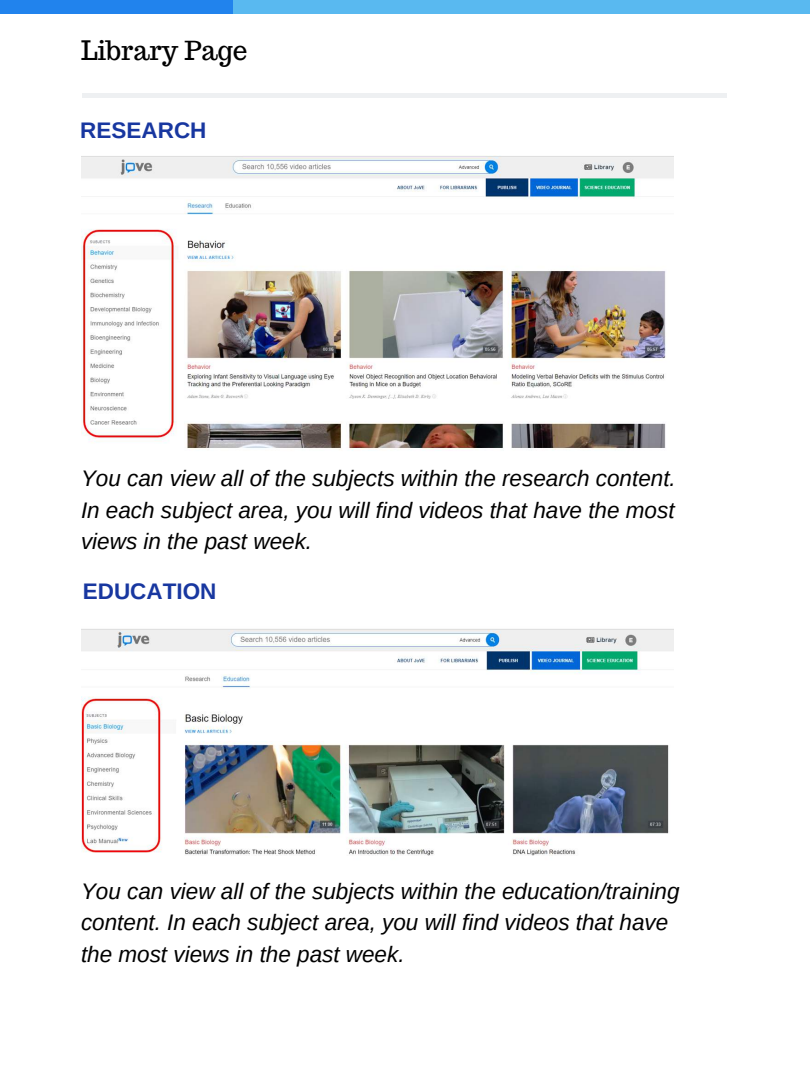
<style>
.page{position:relative;width:810px;height:1080px;background:#fff}
.page>*{position:absolute;margin:0;border:0;box-sizing:border-box;transform-origin:0 0}
.t1{font:26.25px "Trocchi";color:#000}
.t2{font:italic 22.5px/31.4px "Arimo";color:#000;text-align:justify}
.t3{font:700 22.5px "Arimo";color:#1837a0}
</style>
<div class="page">
<div style="left:0;top:0;width:233px;height:14px;background:#2183ed"></div>
<div style="left:234px;top:0;width:576px;height:14px;background:#59b9f0"></div>
<hr style="left:83px;top:93px;width:644px;height:4px;background:#eef0f2">
<img style="left:81px;top:155px;width:593px;height:296px">
<img style="left:81px;top:629px;width:592px;height:227px">
<p class="t1" style="left:81px;top:33px;width:168px">Library Page</p>
<p class="t3" style="left:80px;top:118px;width:128px">RESEARCH</p>
<p class="t2" style="left:81px;top:463px;width:596px">You can view all of the subjects within the research content.<br>In each subject area, you will find videos that have the most views in the past week.</p>
<p class="t3" style="left:83px;top:578px;width:135px">EDUCATION</p>
<p class="t2" style="left:81px;top:875px;width:600px;text-align:left">You can view all of the subjects within the education/training content. In each subject area, you will find videos that have the most views in the past week.</p>
</div>
